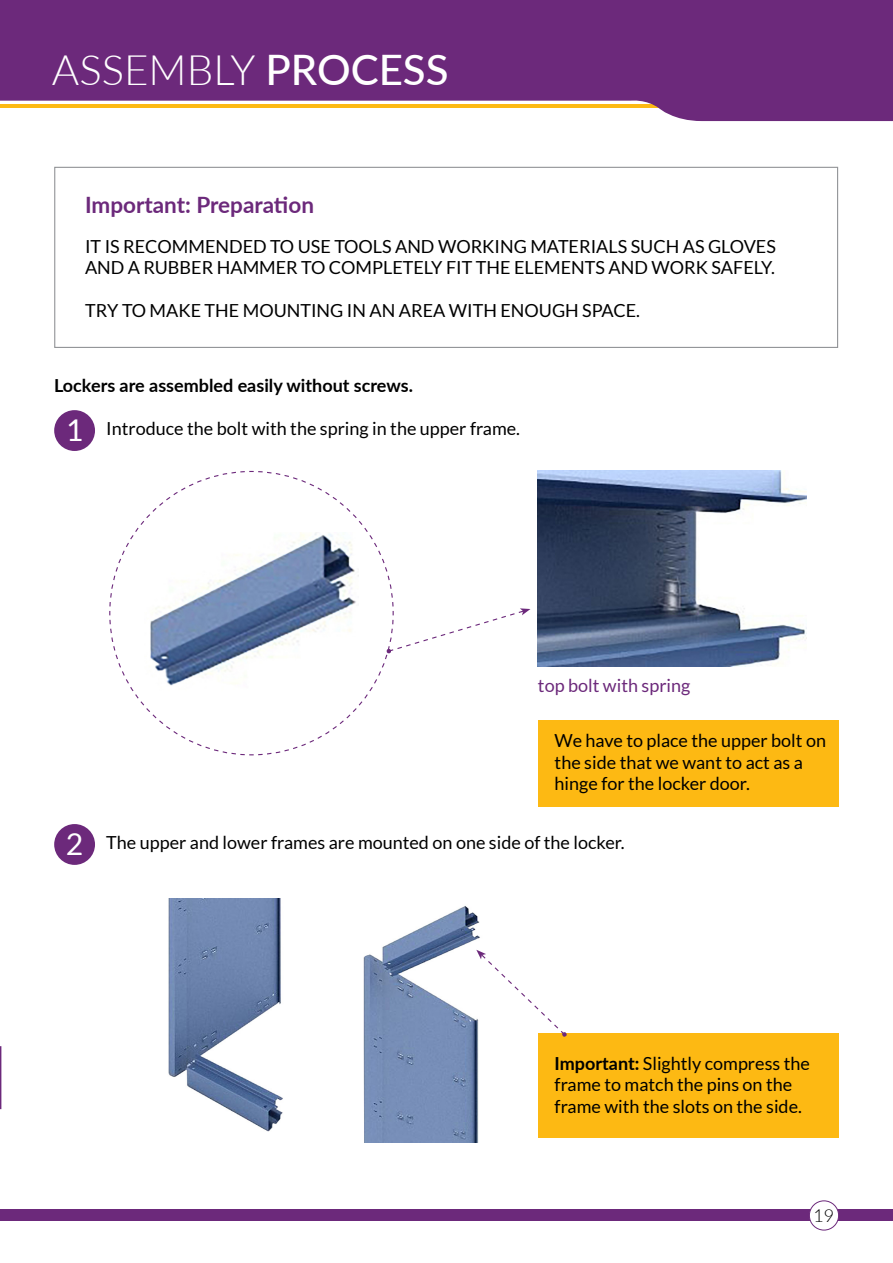
<style>
.page{position:relative;width:893px;height:1263px;background:#fff}
.page>*{position:absolute;margin:0;border:0;box-sizing:border-box;transform-origin:0 0}
.t1{font:300 42px "Lato";color:#fff}
.t2{font:30px "Lato";color:#fff}
.t3{font:700 22.5px "Lato";color:#6c297b}
.t4{font:18px/21.6px "Lato";color:#000}
.t5{font:700 18px "Lato";color:#000}
.t6{font:18px "Lato";color:#6c297b}
.t7{font:300 18px "Lato";color:#000}
.s1{font-weight:500}
.s2{font-weight:700}
</style>
<div class="page">
<svg style="left:0;top:1046px;width:1px;height:63px"></svg>
<svg style="left:0;top:0;width:893px;height:121px;background:#7e4285"></svg>
<div style="left:0;top:1209px;width:893px;height:11px;background:#6c297b"></div>
<div style="left:809px;top:1201px;width:30px;height:29px;background:#fff;border-radius:50%"></div>
<div style="left:809px;top:1200px;width:30px;height:30px;border:1px solid #6c297b;border-radius:50%"></div>
<div style="left:54px;top:167px;width:784px;height:181px;border:1px solid #939598"></div>
<div style="left:54px;top:410px;width:41px;height:41px;background:#6c297b;border-radius:50%"></div>
<div style="left:54px;top:824px;width:41px;height:41px;background:#6c297b;border-radius:50%"></div>
<img style="left:538px;top:471px;width:269px;height:196px">
<svg style="left:109px;top:470px;width:145px;height:286px"></svg>
<svg style="left:258px;top:471px;width:272px;height:285px"></svg>
<div style="left:539px;top:720px;width:300px;height:86px;background:#fdb913"></div>
<div style="left:539px;top:1033px;width:300px;height:105px;background:#fdb913"></div>
<img style="left:168px;top:898px;width:115px;height:234px">
<img style="left:363px;top:906px;width:117px;height:236px">
<svg style="left:476px;top:950px;width:91px;height:87px"></svg>
<img style="left:144px;top:532px;width:215px;height:162px">
<h1 class="t1" style="left:52px;top:41px;width:398px">ASSEMBLY <span class="s1">PROCESS</span></h1>
<p class="t3" style="left:85px;top:188px;width:231px">Important: Preparation</p>
<p class="t4" style="left:85px;top:235px;width:692px">IT IS RECOMMENDED TO USE TOOLS AND WORKING MATERIALS SUCH AS GLOVES<br>AND A RUBBER HAMMER TO COMPLETELY FIT THE ELEMENTS AND WORK SAFELY.</p>
<p class="t4" style="left:85px;top:300px;width:556px">TRY TO MAKE THE MOUNTING IN AN AREA WITH ENOUGH SPACE.</p>
<p class="t5" style="left:54px;top:372px;width:360px">Lockers are assembled easily without screws.</p>
<p class="t4" style="left:106px;top:418px;width:415px">Introduce the bolt with the spring in the upper frame.</p>
<h2 class="t2" style="left:66px;top:414px;width:19px">1</h2>
<p class="t6" style="left:538px;top:676px;width:154px">top bolt with spring</p>
<p class="t4" style="left:555px;top:730px;width:273px">We have to place the upper bolt on the side that we want to act as a hinge for the locker door.</p>
<h2 class="t2" style="left:66px;top:827px;width:19px">2</h2>
<p class="t4" style="left:106px;top:832px;width:520px">The upper and lower frames are mounted on one side of the locker.</p>
<p class="t4" style="left:555px;top:1052px;width:257px"><span class="s2">Important:</span> Slightly compress the frame to match the pins on the frame with the slots on the side.</p>
<p class="t7" style="left:813px;top:1203px;width:22px">19</p>
</div>
